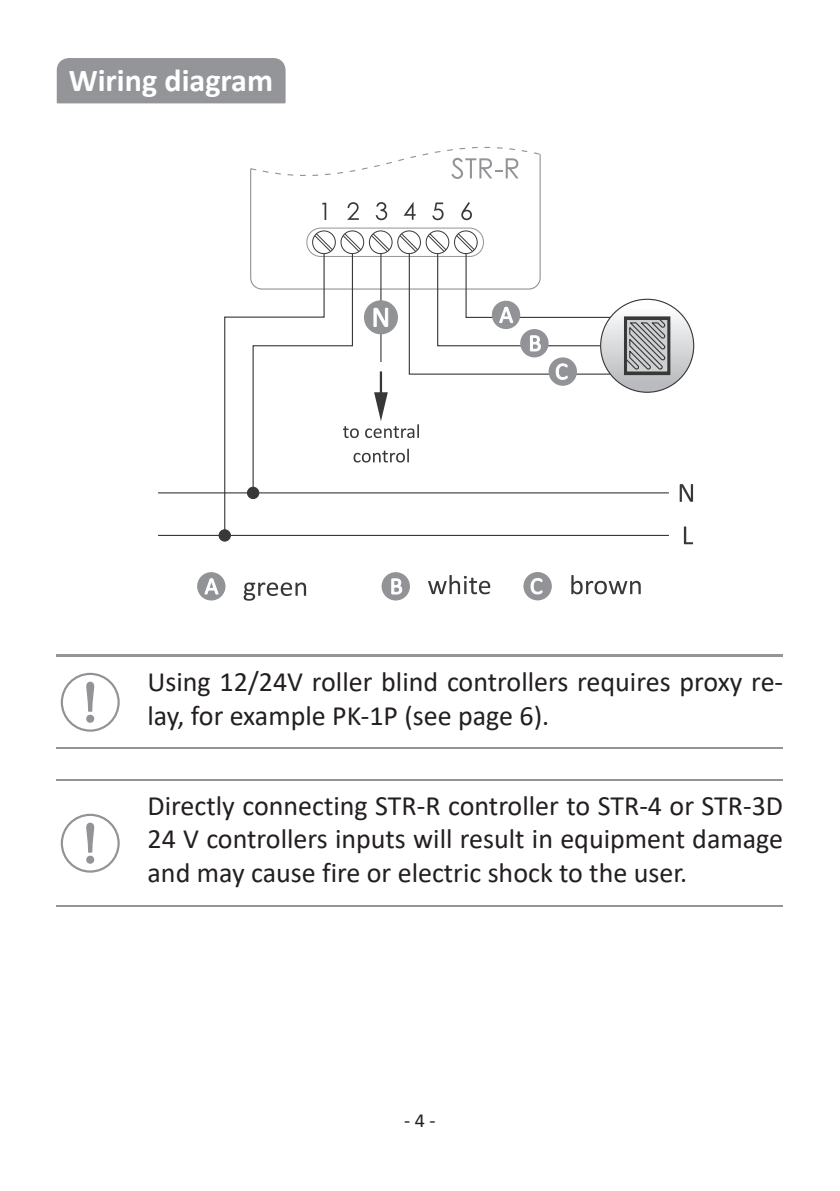
<style>
.page{position:relative;width:840px;height:1191px;background:#fff}
.page>*{position:absolute;margin:0;border:0;box-sizing:border-box;transform-origin:0 0}
.t1{font:700 32px "Calibri";color:#fff}
.t2{font:28px/33.6px "Calibri";color:#231f20}
.t3{font:20px "Calibri";color:#231f20}
</style>
<div class="page">
<hr style="left:57px;top:655px;width:725px;height:2px;background:#939598">
<hr style="left:57px;top:747px;width:725px;height:2px;background:#939598">
<hr style="left:57px;top:779px;width:725px;height:2px;background:#939598">
<hr style="left:57px;top:904px;width:725px;height:2px;background:#939598">
<hr style="left:158px;top:535px;width:510px;height:1px;background:#383839">
<hr style="left:158px;top:492px;width:510px;height:1px;background:#383839">
<svg style="left:679px;top:484px;width:13px;height:18px"></svg>
<svg style="left:683px;top:526px;width:9px;height:18px"></svg>
<div style="left:219px;top:530px;width:11px;height:11px;background:#383839;border-radius:50%"></div>
<div style="left:219px;top:529px;width:11px;height:12px;border:1px solid #383839;border-radius:50%"></div>
<svg style="left:600px;top:299px;width:93px;height:93px"></svg>
<div style="left:624px;top:317px;width:45px;height:58px;border:1px solid #383839"></div>
<svg style="left:624px;top:318px;width:42px;height:53px;background:#9c9c9e"></svg>
<svg style="left:223px;top:146px;width:388px;height:390px"></svg>
<svg style="left:243px;top:582px;width:63px;height:18px"></svg>
<div style="left:197px;top:572px;width:28px;height:28px;background:#919396;border-radius:50%"></div>
<svg style="left:204px;top:578px;width:14px;height:17px"></svg>
<svg style="left:428px;top:575px;width:62px;height:19px"></svg>
<div style="left:381px;top:572px;width:28px;height:28px;background:#919396;border-radius:50%"></div>
<svg style="left:391px;top:578px;width:11px;height:16px"></svg>
<svg style="left:571px;top:575px;width:69px;height:19px"></svg>
<div style="left:523px;top:572px;width:28px;height:28px;background:#919396;border-radius:50%"></div>
<svg style="left:530px;top:578px;width:12px;height:16px"></svg>
<div style="left:57px;top:58px;width:228px;height:45px;background:#939598"></div>
<div style="left:61px;top:673px;width:59px;height:58px;border:2px solid #919396;border-radius:50%"></div>
<svg style="left:86px;top:681px;width:9px;height:42px"></svg>
<div style="left:61px;top:813px;width:59px;height:59px;border:2px solid #919396;border-radius:50%"></div>
<svg style="left:86px;top:822px;width:9px;height:42px"></svg>
<p class="t1" style="left:69px;top:58px;width:206px">Wiring diagram</p>
<p class="t2" style="left:147px;top:664px;width:636px">Using 12/24V roller blind controllers requires proxy re&shy;lay, for example PK-1P (see page 6).</p>
<p class="t2" style="left:147px;top:788px;width:636px;text-align:justify">Directly connecting STR-R controller to STR-4 or STR-3D 24 V controllers inputs will result in equipment damage and may cause fire or electric shock to the user.</p>
<p class="t3" style="left:404px;top:1106px;width:33px">- 4 -</p>
</div>
